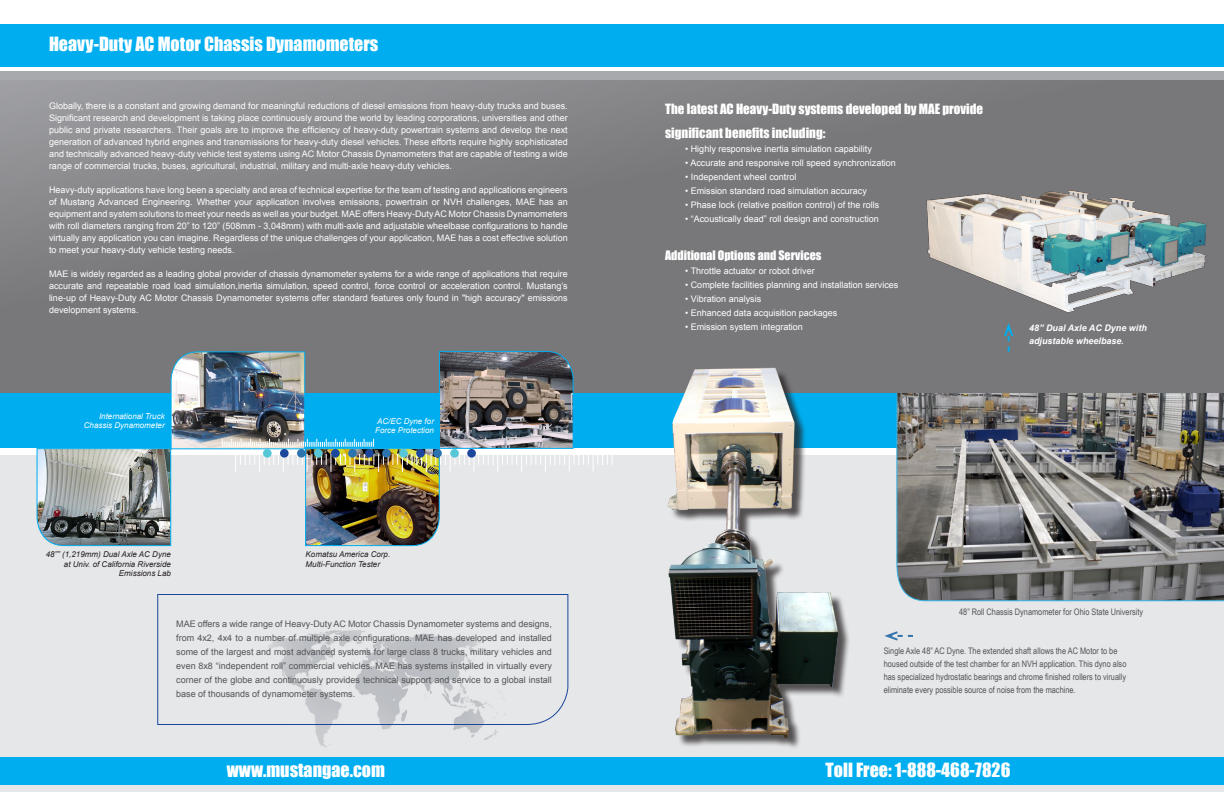
<style>
.page{position:relative;width:1224px;height:792px;background:#fff}
.page>*{position:absolute;margin:0;border:0;box-sizing:border-box;transform-origin:0 0}
.t1{font:18px "Impact";color:#fff}
.t2{font:13px/24px "Impact";color:#fff}
.t3{font:12px "Impact";color:#fff}
.t4{font:9px/12px "Arial";color:#fff;text-align:justify}
.t5{font:9px/14px "Arial";color:#545456;text-align:justify}
.t6{font:9px/13px "Arial Narrow";color:#545456}
.t7{font:italic 700 9px/13px "Arial";color:#fff}
.t8{font:italic 8px/9.6px "Arial";color:#231f20;text-align:right}
.t9{font:italic 8px/9.6px "Arial";color:#fff}
.s1{font-size:8px}
</style>
<div class="page">
<div style="left:0;top:71px;width:1224px;height:327px;background:#a8a9ad"></div>
<svg style="left:0;top:80px;width:1224px;height:313px;background:#7d7c80"></svg>
<div style="left:0;top:24px;width:1224px;height:42px;background:#00aeef"></div>
<div style="left:0;top:393px;width:1224px;height:399px;background:#e6e7e9"></div>
<div style="left:0;top:393px;width:1224px;height:55px;background:#00aeef"></div>
<img style="left:315px;top:726px;width:183px;height:21px">
<svg style="left:157px;top:594px;width:412px;height:132px"></svg>
<img style="left:896px;top:392px;width:328px;height:210px">
<svg style="left:1002px;top:326px;width:13px;height:26px"></svg>
<img style="left:656px;top:359px;width:205px;height:389px">
<svg style="left:884px;top:631px;width:29px;height:10px"></svg>
<div style="left:0;top:757px;width:1224px;height:28px;background:#00aeef"></div>
<img style="left:920px;top:182px;width:294px;height:144px">
<img style="left:36px;top:350px;width:577px;height:197px">
<div style="left:280px;top:449px;width:9px;height:9px;background:#1a469b;border-radius:50%"></div>
<div style="left:263px;top:449px;width:9px;height:9px;background:#57c7d8;border-radius:50%"></div>
<div style="left:297px;top:449px;width:9px;height:9px;background:#2c74af;border-radius:50%"></div>
<div style="left:331px;top:449px;width:9px;height:9px;background:#1a469b;border-radius:50%"></div>
<div style="left:314px;top:449px;width:9px;height:9px;background:#57c7d8;border-radius:50%"></div>
<div style="left:348px;top:449px;width:9px;height:9px;background:#2c74af;border-radius:50%"></div>
<div style="left:365px;top:449px;width:9px;height:9px;background:#1a469b;border-radius:50%"></div>
<div style="left:399px;top:449px;width:9px;height:9px;background:#57c7d8;border-radius:50%"></div>
<div style="left:382px;top:449px;width:9px;height:9px;background:#2c74af;border-radius:50%"></div>
<div style="left:416px;top:449px;width:9px;height:9px;background:#1a469b;border-radius:50%"></div>
<div style="left:450px;top:449px;width:9px;height:9px;background:#57c7d8;border-radius:50%"></div>
<div style="left:433px;top:449px;width:9px;height:9px;background:#2c74af;border-radius:50%"></div>
<div style="left:467px;top:449px;width:9px;height:9px;background:#1a469b;border-radius:50%"></div>
<p class="t1" style="left:49px;top:30px;width:331px">Heavy-Duty AC Motor Chassis Dynamometers</p>
<p class="t4" style="left:49px;top:100px;width:520px">Globally, there is a constant and growing demand for meaningful reductions of diesel emissions from heavy-duty trucks and buses.<br>Significant research and development is taking place continuously around the world by leading corporations, universities and other public and private researchers. Their goals are to improve the efficiency of heavy-duty powertrain systems and develop the next generation of advanced hybrid engines and transmissions for heavy-duty diesel vehicles. These efforts require highly sophisticated and technically advanced heavy-duty vehicle test systems using AC Motor Chassis Dynamometers that are capable of testing a wide range of commercial trucks, buses, agricultural, industrial, military and multi-axle heavy-duty vehicles.</p>
<p class="t4" style="left:49px;top:184px;width:520px">Heavy-duty applications have long been a specialty and area of technical expertise for the team of testing and applications engineers of Mustang Advanced Engineering. Whether your application involves emissions, powertrain or NVH challenges, MAE has an equipment and system solutions to meet your needs as well as your budget. MAE offers Heavy-Duty AC Motor Chassis Dynamometers with roll diameters ranging from 20” to 120” (508mm - 3,048mm) with multi-axle and adjustable wheelbase configurations to handle virtually any application you can imagine. Regardless of the unique challenges of your application, MAE has a cost effective solution to meet your heavy-duty vehicle testing needs.</p>
<p class="t4" style="left:49px;top:268px;width:520px">MAE is widely regarded as a leading global provider of chassis dynamometer systems for a wide range of applications that require accurate and repeatable road load simulation,inertia simulation, speed control, force control or acceleration control. Mustang’s line-up of Heavy-Duty AC Motor Chassis Dynamometer systems offer standard features only found in "high accuracy" emissions development systems.</p>
<p class="t9" style="left:99px;top:411px;width:67px">International Truck</p>
<p class="t9" style="left:84px;top:421px;width:82px">Chassis Dynamometer</p>
<p class="t9" style="left:375px;top:416px;width:60px">AC/EC Dyne for<br>Force Protection</p>
<p class="t8" style="left:46px;top:550px;width:127px">48”” (1,219mm) Dual Axle AC Dyne at Univ. of California Riverside<br>Emissions Lab</p>
<p class="t8" style="left:306px;top:550px;width:86px">Komatsu America Corp.</p>
<p class="t8" style="left:306px;top:559px;width:76px">Multi-Function Tester</p>
<p class="t5" style="left:176px;top:617px;width:377px">MAE offers a wide range of Heavy-Duty AC Motor Chassis Dynamometer systems and designs, from 4x2, 4x4 to a number of multiple axle configurations. MAE has developed and installed some of the largest and most advanced systems for large class 8 trucks, military vehicles and even 8x8 “independent roll” commercial vehicles. MAE has systems installed in virtually every corner of the globe and continuously provides technical support and service to a global install base of thousands of dynamometer systems.</p>
<p class="t2" style="left:665px;top:96px;width:320px">The latest AC Heavy-Duty systems developed by MAE provide significant benefits including:</p>
<p class="t4" style="left:685px;top:143px;width:188px">• Highly responsive inertia simulation capability</p>
<p class="t4" style="left:685px;top:157px;width:212px">• Accurate and responsive roll speed synchronization</p>
<p class="t4" style="left:685px;top:171px;width:113px">• Independent wheel control</p>
<p class="t4" style="left:685px;top:185px;width:183px">• Emission standard road simulation accuracy</p>
<p class="t4" style="left:685px;top:199px;width:196px">• Phase lock (relative position control) of the rolls</p>
<p class="t4" style="left:685px;top:213px;width:195px">• “Acoustically dead” roll design and construction</p>
<p class="t3" style="left:665px;top:246px;width:158px">Additional Options and Services</p>
<p class="t4" style="left:685px;top:265px;width:131px">• Throttle actuator or robot driver</p>
<p class="t4" style="left:685px;top:279px;width:215px">• Complete facilities planning and installation services</p>
<p class="t4" style="left:685px;top:293px;width:78px">• Vibration analysis</p>
<p class="t4" style="left:685px;top:307px;width:154px">• Enhanced data acquisition packages</p>
<p class="t4" style="left:685px;top:321px;width:119px">• Emission system integration</p>
<p class="t7" style="left:1029px;top:322px;width:119px">48” Dual Axle AC Dyne with adjustable wheelbase<span class="s1">.</span></p>
<p class="t6" style="left:959px;top:605px;width:186px">48” Roll Chassis Dynamometer for Ohio State University</p>
<p class="t6" style="left:884px;top:644px;width:244px">Single Axle 48” AC Dyne. The extended shaft allows the AC Motor to be housed outside of the test chamber for an NVH application. This dyno also has specialized hydrostatic bearings and chrome finished rollers to virually eliminate every possible source of noise from the machine.</p>
<p class="t1" style="left:227px;top:756px;width:160px">www.mustangae.com</p>
<p class="t1" style="left:826px;top:756px;width:186px">Toll Free: 1-888-468-7826</p>
</div>
